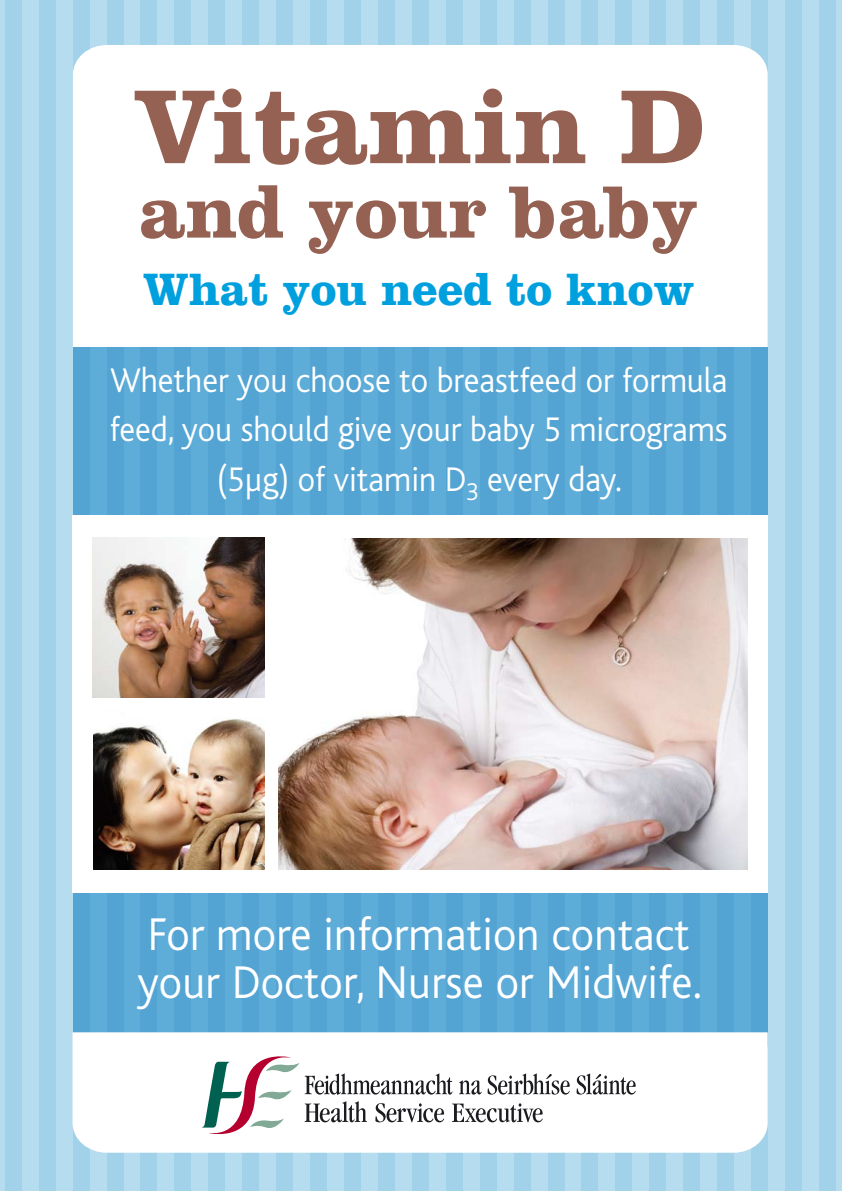
<style>
.page{position:relative;width:842px;height:1191px;background:#b6dcef}
.page>*{position:absolute;margin:0;border:0;box-sizing:border-box;transform-origin:0 0}
.t1{font:700 109.1px "Clarendon";color:#956152}
.t2{font:700 76.9px "Clarendon";color:#956152}
.t3{font:300 48px/48px "Bliss";letter-spacing:.005em;color:#fff;scale:.95 1}
.t4{font:700 47.1px "Clarendon";color:#00a0df}
.t5{font:300 35.7px/49.4px "Bliss";color:#fff;text-align:center;scale:.95 1}
</style>
<div class="page">
<div style="left:5px;top:0;width:17px;height:1191px;background:#a1d2ea"></div>
<div style="left:39px;top:0;width:17px;height:1191px;background:#a1d2ea"></div>
<div style="left:73px;top:0;width:17px;height:1191px;background:#a1d2ea"></div>
<div style="left:106px;top:0;width:17px;height:1191px;background:#a1d2ea"></div>
<div style="left:140px;top:0;width:17px;height:1191px;background:#a1d2ea"></div>
<div style="left:174px;top:0;width:17px;height:1191px;background:#a1d2ea"></div>
<div style="left:208px;top:0;width:17px;height:1191px;background:#a1d2ea"></div>
<div style="left:242px;top:0;width:17px;height:1191px;background:#a1d2ea"></div>
<div style="left:276px;top:0;width:17px;height:1191px;background:#a1d2ea"></div>
<div style="left:310px;top:0;width:17px;height:1191px;background:#a1d2ea"></div>
<div style="left:344px;top:0;width:17px;height:1191px;background:#a1d2ea"></div>
<div style="left:378px;top:0;width:17px;height:1191px;background:#a1d2ea"></div>
<div style="left:412px;top:0;width:17px;height:1191px;background:#a1d2ea"></div>
<div style="left:446px;top:0;width:17px;height:1191px;background:#a1d2ea"></div>
<div style="left:480px;top:0;width:17px;height:1191px;background:#a1d2ea"></div>
<div style="left:514px;top:0;width:17px;height:1191px;background:#a1d2ea"></div>
<div style="left:548px;top:0;width:17px;height:1191px;background:#a1d2ea"></div>
<div style="left:581px;top:0;width:17px;height:1191px;background:#a1d2ea"></div>
<div style="left:614px;top:0;width:17px;height:1191px;background:#a1d2ea"></div>
<div style="left:648px;top:0;width:17px;height:1191px;background:#a1d2ea"></div>
<div style="left:682px;top:0;width:17px;height:1191px;background:#a1d2ea"></div>
<div style="left:716px;top:0;width:17px;height:1191px;background:#a1d2ea"></div>
<div style="left:750px;top:0;width:17px;height:1191px;background:#a1d2ea"></div>
<div style="left:784px;top:0;width:17px;height:1191px;background:#a1d2ea"></div>
<div style="left:818px;top:0;width:17px;height:1191px;background:#a1d2ea"></div>
<div style="left:73px;top:45px;width:695px;height:302px;background:#fff"></div>
<div style="left:73px;top:347px;width:695px;height:230px;background:#53a4d3"></div>
<div style="left:73px;top:830px;width:695px;height:216px;background:#53a4d3"></div>
<div style="left:73px;top:515px;width:695px;height:377px;background:#fff"></div>
<img style="left:93px;top:719px;width:171px;height:150px">
<img style="left:93px;top:537px;width:172px;height:160px">
<div style="left:73px;top:1032px;width:695px;height:120px;background:#fff"></div>
<svg style="left:577px;top:1073px;width:59px;height:21px"></svg>
<svg style="left:202px;top:1050px;width:368px;height:90px;background:#e3e1e2"></svg>
<img style="left:279px;top:538px;width:468px;height:331px">
<h1 class="t1" style="left:132px;top:61px;width:575px">Vitamin D</h1>
<h2 class="t2" style="left:139px;top:165px;width:561px">and your baby</h2>
<h3 class="t4" style="left:143px;top:260px;width:553px">What you need to know</h3>
<p class="t5" style="left:110px;top:356px;width:652px">Whether you choose to breastfeed or formula feed, you should give your baby 5 micrograms (5µg) of vitamin D<sub>3</sub> every day.</p>
<h3 class="t3" style="left:137px;top:911px;width:595px">For more information contact your Doctor, Nurse or Midwife.</h3>
</div>
